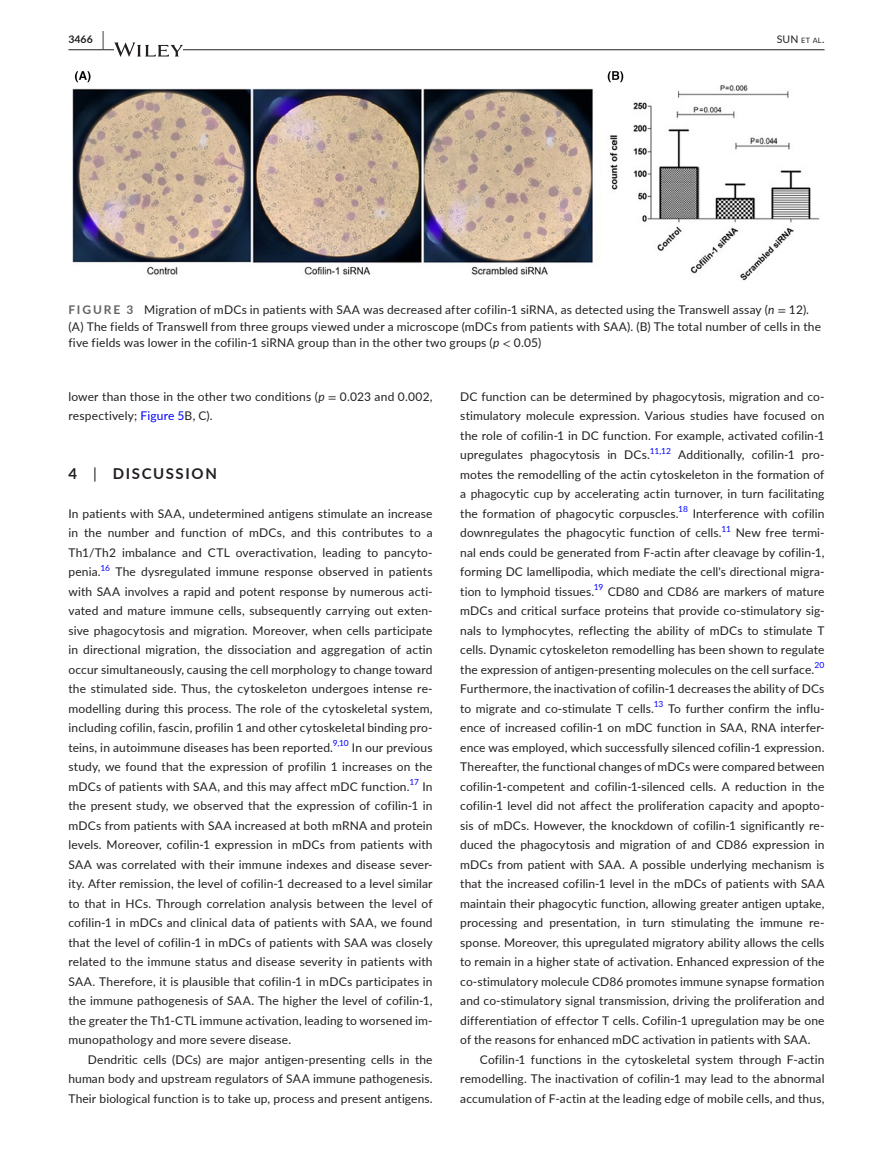
<style>
.page{position:relative;width:893px;height:1174px;background:#fff}
.page>*{position:absolute;margin:0;border:0;box-sizing:border-box;transform-origin:0 0}
.t1{font:700 15px "Lato";letter-spacing:.11em;color:#231f20}
.t2{font:12px/19.5px "Lato";letter-spacing:.01em;color:#231f20;text-align:justify}
.t3{font:10.5px "Lato";color:#231f20}
.t4{font:700 10.5px "Lato";color:#231f20}
.t5{font:8.4px "Lato";letter-spacing:-.01em;color:#00f}
.s1{font-size:19.5px}
.s2{font-size:7.35px}
.s3{font-weight:700;color:#636366}
.s4{font-style:italic}
.s5{font-family:"STIX"}
.s6{color:#00f}
.s7{font-weight:400}
</style>
<div class="page">
<hr style="left:68px;top:49px;width:756px;height:1px;background:#231f20">
<svg style="left:114px;top:42px;width:69px;height:15px"></svg>
<img style="left:72px;top:71px;width:748px;height:210px">
<p class="t4" style="left:68px;top:31px;width:37px">3466 <span class="s1">|</span></p>
<p class="t3" style="left:777px;top:31px;width:49px">SUN <span class="s2">et al</span>.</p>
<p class="t2" style="left:68px;top:301px;width:754px;line-height:16.5px;text-align:left"><span class="s3">FIGURE 3</span> Migration of mDCs in patients with SAA was decreased after cofilin-1 siRNA, as detected using the Transwell assay (<span class="s4">n</span> <span class="s5">=</span> 12). (A) The fields of Transwell from three groups viewed under a microscope (mDCs from patients with SAA). (B) The total number of cells in the five fields was lower in the cofilin-1 siRNA group than in the other two groups (<span class="s4">p</span> <span class="s5">&lt;</span> 0.05)</p>
<p class="t2" style="left:68px;top:386px;width:366px">lower than those in the other two conditions (<span class="s4">p</span> <span class="s5">=</span> 0.023 and 0.002, respectively; <span class="s6">Figure 5</span>B, C).</p>
<p class="t1" style="left:68px;top:462px;width:150px">4 <span class="s7">|</span> DISCUSSION</p>
<p class="t2" style="left:68px;top:503px;width:366px">In patients with SAA, undetermined antigens stimulate an increase in the number and function of mDCs, and this contributes to a Th1/Th2 imbalance and CTL overactivation, leading to pancyto&shy;penia.</p>
<p class="t5" style="left:100px;top:562px;width:11px">16</p>
<p class="t2" style="left:68px;top:561px;width:366px;text-indent:47px">The dysregulated immune response observed in patients with SAA involves a rapid and potent response by numerous acti&shy;vated and mature immune cells, subsequently carrying out exten&shy;sive phagocytosis and migration. Moreover, when cells participate in directional migration, the dissociation and aggregation of actin occur simultaneously, causing the cell morphology to change toward the stimulated side. Thus, the cytoskeleton undergoes intense re&shy;modelling during this process. The role of the cytoskeletal system, including cofilin, fascin, profilin 1 and other cytoskeletal binding pro&shy;teins, in autoimmune diseases has been reported.</p>
<p class="t5" style="left:333px;top:737px;width:17px">9,10</p>
<p class="t2" style="left:68px;top:737px;width:366px;text-indent:283px">In our previous study, we found that the expression of profilin 1 increases on the mDCs of patients with SAA, and this may affect mDC function.</p>
<p class="t5" style="left:409px;top:776px;width:11px">17</p>
<p class="t2" style="left:68px;top:776px;width:366px;text-indent:354px">In the present study, we observed that the expression of cofilin-1 in mDCs from patients with SAA increased at both mRNA and protein levels. Moreover, cofilin-1 expression in mDCs from patients with SAA was correlated with their immune indexes and disease sever&shy;ity. After remission, the level of cofilin-1 decreased to a level similar to that in HCs. Through correlation analysis between the level of cofilin-1 in mDCs and clinical data of patients with SAA, we found that the level of cofilin-1 in mDCs of patients with SAA was closely related to the immune status and disease severity in patients with SAA. Therefore, it is plausible that cofilin-1 in mDCs participates in the immune pathogenesis of SAA. The higher the level of cofilin-1, the greater the Th1-CTL immune activation, leading to worsened im&shy;munopathology and more severe disease.</p>
<p class="t2" style="left:68px;top:1049px;width:366px;text-indent:20px">Dendritic cells (DCs) are major antigen-presenting cells in the human body and upstream regulators of SAA immune pathogenesis.<br>Their biological function is to take up, process and present antigens.</p>
<p class="t2" style="left:460px;top:386px;width:366px">DC function can be determined by phagocytosis, migration and co&shy;stimulatory molecule expression. Various studies have focused on the role of cofilin-1 in DC function. For example, activated cofilin-1 upregulates phagocytosis in DCs.</p>
<p class="t5" style="left:650px;top:445px;width:23px">11,12</p>
<p class="t2" style="left:460px;top:444px;width:366px;text-indent:218px">Additionally, cofilin-1 pro&shy;motes the remodelling of the actin cytoskeleton in the formation of a phagocytic cup by accelerating actin turnover, in turn facilitating the formation of phagocytic corpuscles.</p>
<p class="t5" style="left:678px;top:503px;width:11px">18</p>
<p class="t2" style="left:460px;top:503px;width:366px;text-indent:232px">Interference with cofilin downregulates the phagocytic function of cells.</p>
<p class="t5" style="left:721px;top:523px;width:11px">11</p>
<p class="t2" style="left:460px;top:522px;width:366px;text-indent:275px">New free termi&shy;nal ends could be generated from F-actin after cleavage by cofilin-1, forming DC lamellipodia, which mediate the cell's directional migra&shy;tion to lymphoid tissues.</p>
<p class="t5" style="left:594px;top:581px;width:11px">19</p>
<p class="t2" style="left:460px;top:581px;width:366px;text-indent:147px">CD80 and CD86 are markers of mature mDCs and critical surface proteins that provide co-stimulatory sig&shy;nals to lymphocytes, reflecting the ability of mDCs to stimulate T cells. Dynamic cytoskeleton remodelling has been shown to regulate the expression of antigen-presenting molecules on the cell surface.</p>
<p class="t5" style="left:815px;top:659px;width:11px">20</p>
<p class="t2" style="left:460px;top:678px;width:366px">Furthermore, the inactivation of cofilin-1 decreases the ability of DCs to migrate and co-stimulate T cells.</p>
<p class="t5" style="left:654px;top:698px;width:11px">13</p>
<p class="t2" style="left:460px;top:698px;width:366px;text-indent:208px">To further confirm the influ&shy;ence of increased cofilin-1 on mDC function in SAA, RNA interfer&shy;ence was employed, which successfully silenced cofilin-1 expression.<br>Thereafter, the functional changes of mDCs were compared between cofilin-1-competent and cofilin-1-silenced cells. A reduction in the cofilin-1 level did not affect the proliferation capacity and apopto&shy;sis of mDCs. However, the knockdown of cofilin-1 significantly re&shy;duced the phagocytosis and migration of and CD86 expression in mDCs from patient with SAA. A possible underlying mechanism is that the increased cofilin-1 level in the mDCs of patients with SAA maintain their phagocytic function, allowing greater antigen uptake, processing and presentation, in turn stimulating the immune re&shy;sponse. Moreover, this upregulated migratory ability allows the cells to remain in a higher state of activation. Enhanced expression of the co-stimulatory molecule CD86 promotes immune synapse formation and co-stimulatory signal transmission, driving the proliferation and differentiation of effector T cells. Cofilin-1 upregulation may be one of the reasons for enhanced mDC activation in patients with SAA.</p>
<p class="t2" style="left:460px;top:1049px;width:366px;text-indent:20px">Cofilin-1 functions in the cytoskeletal system through F-actin remodelling. The inactivation of cofilin-1 may lead to the abnormal accumulation of F-actin at the leading edge of mobile cells, and thus,</p>
</div>
